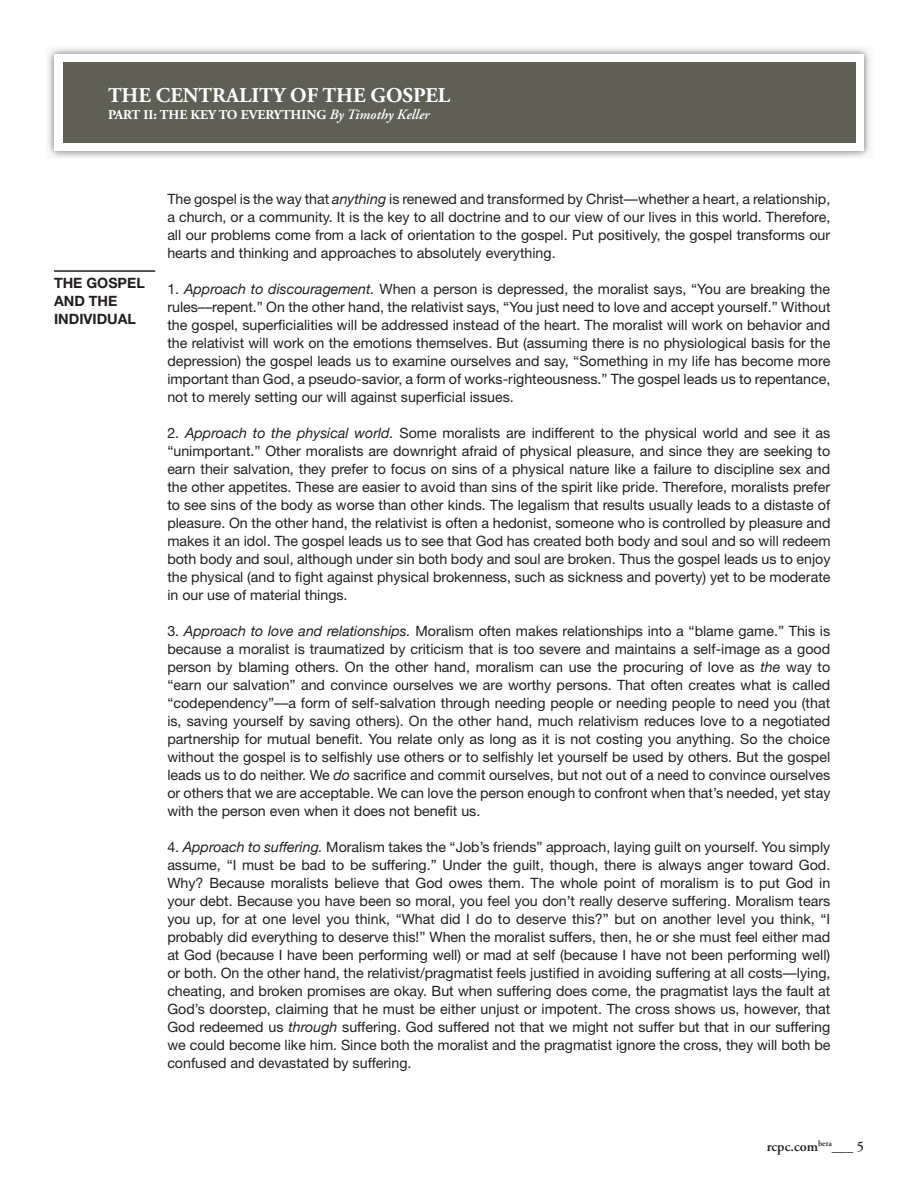
<style>
.page{position:relative;width:918px;height:1188px;background:#fff}
.page>*{position:absolute;margin:0;border:0;box-sizing:border-box;transform-origin:0 0}
.t1{font:700 21px "Adobe Garamond Pro";color:#fff}
.t2{font:14.25px/18px "Helvetica Neue";color:#231f20;text-align:justify}
.t3{font:700 14.25px/18px "Helvetica Neue";color:#231f20}
.t4{font:600 14.25px "Adobe Garamond Pro";color:#231f20}
.t5{font:700 13.5px "Adobe Garamond Pro";color:#fff}
.s1{font-weight:600;font-style:italic;font-size:14.25px}
.s2{font-style:italic}
</style>
<div class="page">
<hr style="left:54px;top:270px;width:101px;height:2px;background:#231f20">
<div style="left:46px;top:46px;width:826px;height:113px;background:#231f20;opacity:.6"></div>
<div style="left:54px;top:54px;width:810px;height:97px;background:#fff"></div>
<div style="left:63px;top:62px;width:792px;height:81px;background:#5f6053"></div>
<h1 class="t1" style="left:108px;top:83px;width:344px">THE CENTRALITY OF THE GOSPEL</h1>
<p class="t5" style="left:108px;top:106px;width:323px">PART II: THE KEY TO EVERYTHING <span class="s1">By Timothy Keller</span></p>
<p class="t3" style="left:54px;top:274px;width:92px">THE GOSPEL<br>AND THE<br>INDIVIDUAL</p>
<p class="t2" style="left:167px;top:190px;width:665px">The gospel is the way that <span class="s2">/1$%&amp;012</span> is renewed and transformed by Christ––whether a heart, a relationship, a church, or a community. It is the key to all doctrine and to our view of our lives in this world. Therefore, all our problems come from a lack of orientation to the gospel. Put positively, the gospel transforms our hearts and thinking and approaches to absolutely everything.</p>
<p class="t2" style="left:167px;top:280px;width:665px">1. <span class="s2">G((#)/6&amp;'%)'-046)3#/2!;!1%8</span> When a person is depressed, the moralist says, “You are breaking the rules––repent.” On the other hand, the relativist says, “You just need to love and accept yourself.” Without the gospel, superficialities will be addressed instead of the heart. The moralist will work on behavior and the relativist will work on the emotions themselves. But (assuming there is no physiological basis for the depression) the gospel leads us to examine ourselves and say, “Something in my life has become more important than God, a pseudo-savior, a form of works-righteousness.” The gospel leads us to repentance, not to merely setting our will against superficial issues.</p>
<p class="t2" style="left:167px;top:424px;width:665px">2. <span class="s2">G((#)/6&amp;' %)' %&amp;!' (&amp;$406/7' *)#7-8</span> Some moralists are indifferent to the physical world and see it as “unimportant.” Other moralists are downright afraid of physical pleasure, and since they are seeking to earn their salvation, they prefer to focus on sins of a physical nature like a failure to discipline sex and the other appetites. These are easier to avoid than sins of the spirit like pride. Therefore, moralists prefer to see sins of the body as worse than other kinds. The legalism that results usually leads to a distaste of pleasure. On the other hand, the relativist is often a hedonist, someone who is controlled by pleasure and makes it an idol. The gospel leads us to see that God has created both body and soul and so will redeem both body and soul, although under sin both body and soul are broken. Thus the gospel leads us to enjoy the physical (and to fight against physical brokenness, such as sickness and poverty) yet to be moderate in our use of material things.</p>
<p class="t2" style="left:167px;top:622px;width:665px">3. <span class="s2">G((#)/6&amp;'%)'7)"!'/1-'#!7/%0)14&amp;0(48</span> Moralism often makes relationships into a “blame game.” This is because a moralist is traumatized by criticism that is too severe and maintains a self-image as a good person by blaming others. On the other hand, moralism can use the procuring of love as <span class="s2">%&amp;!</span> way to “earn our salvation” and convince ourselves we are worthy persons. That often creates what is called “codependency”––a form of self-salvation through needing people or needing people to need you (that is, saving yourself by saving others). On the other hand, much relativism reduces love to a negotiated partnership for mutual benefit. You relate only as long as it is not costing you anything. So the choice without the gospel is to selfishly use others or to selfishly let yourself be used by others. But the gospel leads us to do neither. We <span class="s2">-)</span> sacrifice and commit ourselves, but not out of a need to convince ourselves or others that we are acceptable. We can love the person enough to confront when that’s needed, yet stay with the person even when it does not benefit us.</p>
<p class="t2" style="left:167px;top:838px;width:665px">4. <span class="s2">G((#)/6&amp;'%)'43++!#0128</span> Moralism takes the “Job’s friends” approach, laying guilt on yourself. You simply assume, “I must be bad to be suffering.” Under the guilt, though, there is always anger toward God.<br>Why? Because moralists believe that God owes them. The whole point of moralism is to put God in your debt. Because you have been so moral, you feel you don’t really deserve suffering. Moralism tears you up, for at one level you think, “What did I do to deserve this?” but on another level you think, “I probably did everything to deserve this!” When the moralist suffers, then, he or she must feel either mad at God (because I have been performing well) or mad at self (because I have not been performing well) or both. On the other hand, the relativist/pragmatist feels justified in avoiding suffering at all costs––lying, cheating, and broken promises are okay. But when suffering does come, the pragmatist lays the fault at God’s doorstep, claiming that he must be either unjust or impotent. The cross shows us, however, that God redeemed us <span class="s2">%&amp;#)32&amp;</span> suffering. God suffered not that we might not suffer but that in our suffering we could become like him. Since both the moralist and the pragmatist ignore the cross, they will both be confused and devastated by suffering.</p>
<p class="t4" style="left:767px;top:1138px;width:99px">rcpc.com<sup>beta</sup>___ 5</p>
</div>
